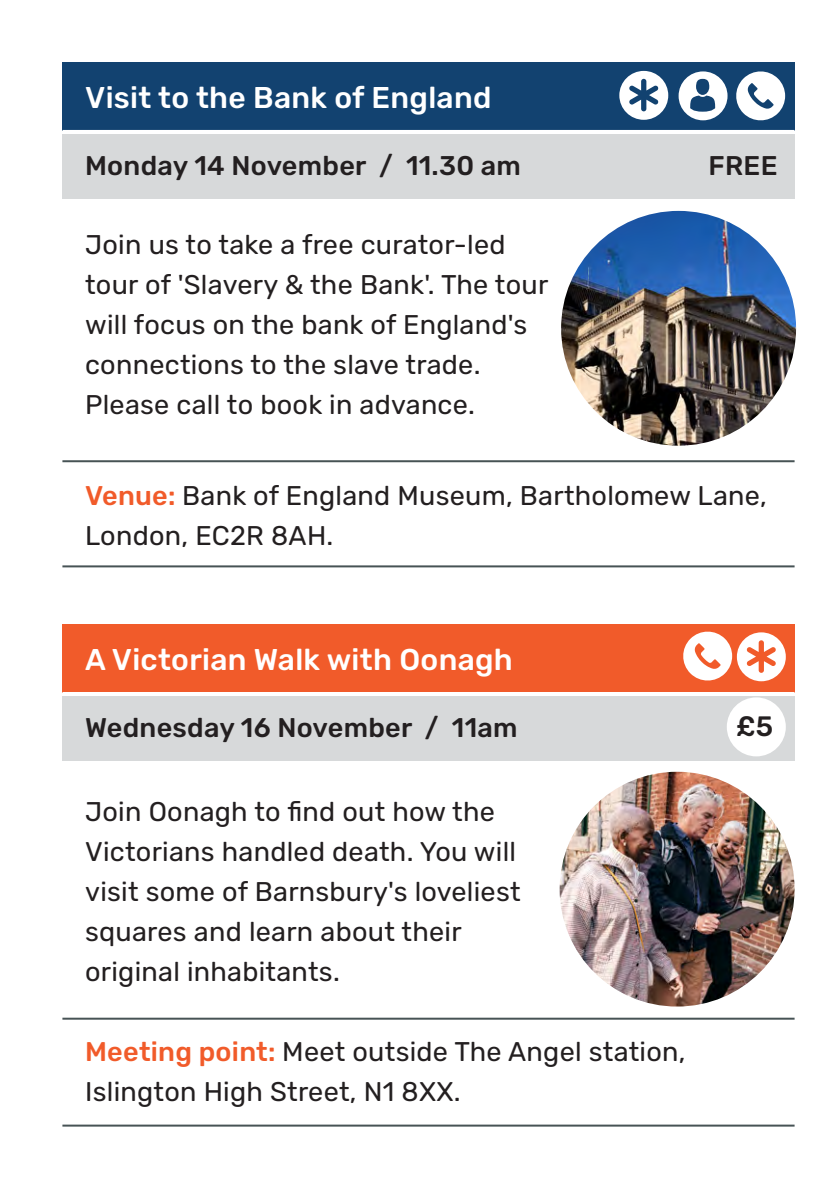
<style>
.page{position:relative;width:840px;height:1191px;background:#fff}
.page>*{position:absolute;margin:0;border:0;box-sizing:border-box;transform-origin:0 0}
.t1{font:500 30px "Rubik";letter-spacing:.01em;color:#fff}
.t2{font:500 28px "Rubik";color:#231f20}
.t3{font:27px/40px "Rubik";letter-spacing:.01em;color:#231f20}
.t4{font:500 27px "Rubik";letter-spacing:.01em;color:#231f20}
.s1{font-weight:500;color:#f15b2a}
</style>
<div class="page">
<div style="left:62px;top:624px;width:732px;height:68px;background:#f15b2a"></div>
<hr style="left:62px;top:1017px;width:732px;height:2px;background:#475355">
<div style="left:62px;top:696px;width:732px;height:64px;background:#d7d9da"></div>
<img style="left:559px;top:771px;width:235px;height:235px;border-radius:117px">
<svg style="left:683px;top:631px;width:102px;height:51px"></svg>
<hr style="left:62px;top:1124px;width:732px;height:2px;background:#475355">
<div style="left:62px;top:134px;width:732px;height:65px;background:#d7d9da"></div>
<div style="left:62px;top:62px;width:732px;height:68px;background:#124270"></div>
<hr style="left:62px;top:460px;width:732px;height:2px;background:#475355">
<svg style="left:736px;top:71px;width:48px;height:50px"></svg>
<svg style="left:678px;top:71px;width:49px;height:49px"></svg>
<hr style="left:62px;top:565px;width:732px;height:2px;background:#475355">
<img style="left:560px;top:211px;width:235px;height:235px;border-radius:117px">
<div style="left:726px;top:697px;width:59px;height:59px;background:#fff;border-radius:50%"></div>
<svg style="left:619px;top:71px;width:49px;height:49px"></svg>
<p class="t1" style="left:85px;top:80px;width:407px">Visit to the Bank of England</p>
<p class="t4" style="left:85px;top:150px;width:437px">Monday 14 November / 11.30 am</p>
<p class="t4" style="left:708px;top:150px;width:70px">FREE</p>
<p class="t3" style="left:85px;top:225px;width:464px">Join us to take a free curator-led tour of 'Slavery &amp; the Bank'. The tour will focus on the bank of England's connections to the slave trade.<br>Please call to book in advance.</p>
<p class="t3" style="left:85px;top:476px;width:683px"><span class="s1">Venue:</span> Bank of England Museum, Bartholomew Lane,<br>London, EC2R 8AH.</p>
<p class="t1" style="left:85px;top:642px;width:429px">A Victorian Walk with Oonagh</p>
<p class="t4" style="left:85px;top:712px;width:433px">Wednesday 16 November / 11am</p>
<p class="t3" style="left:85px;top:792px;width:437px">Join Oonagh to find out how the<br>Victorians handled death. You will visit some of Barnsbury's loveliest squares and learn about their original inhabitants.</p>
<p class="t3" style="left:85px;top:1032px;width:601px"><span class="s1">Meeting point:</span> Meet outside The Angel station,<br>Islington High Street, N1 8XX.</p>
<p class="t2" style="left:735px;top:710px;width:39px">£5</p>
</div>
